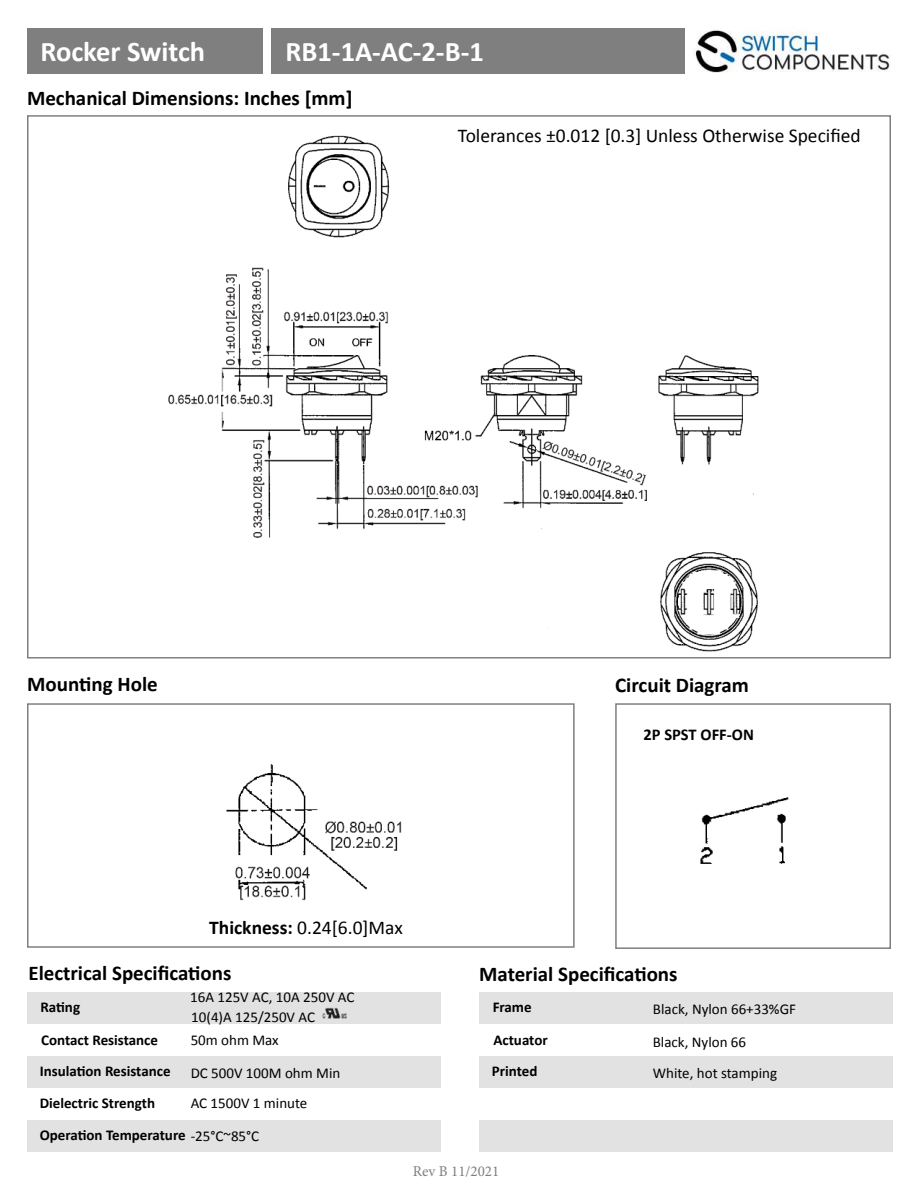
<style>
.page{position:relative;width:918px;height:1188px;background:#fff}
.page>*{position:absolute;margin:0;border:0;box-sizing:border-box;transform-origin:0 0}
.t1{font:700 28.5px "Calibri";color:#fff}
.t2{font:700 21px "Calibri";color:#000}
.t3{font:19.5px "Calibri";color:#000}
.t4{font:700 16.5px "Calibri";color:#000}
.t5{font:15px/20.1px "Calibri";color:#000}
.t6{font:700 15px/32px "Calibri";color:#000}
.t7{font:15px "Minion Pro";color:#7f7f7f}
.s1{font-weight:700}
.s2{font-weight:400}
</style>
<div class="page">
<img style="left:695px;top:30px;width:196px;height:43px">
<div style="left:27px;top:29px;width:236px;height:45px;background:#7f7f7f"></div>
<div style="left:27px;top:703px;width:548px;height:245px;border:2px solid #7f7f7f"></div>
<div style="left:615px;top:703px;width:276px;height:246px;border:2px solid #7f7f7f"></div>
<div style="left:271px;top:28px;width:414px;height:46px;background:#7f7f7f"></div>
<div style="left:27px;top:992px;width:414px;height:31px;background:#e2e2e2"></div>
<div style="left:479px;top:992px;width:414px;height:31px;background:#e2e2e2"></div>
<div style="left:27px;top:1056px;width:414px;height:32px;background:#e2e2e2"></div>
<div style="left:479px;top:1056px;width:414px;height:32px;background:#e2e2e2"></div>
<div style="left:27px;top:1120px;width:414px;height:32px;background:#e2e2e2"></div>
<div style="left:479px;top:1120px;width:414px;height:32px;background:#e2e2e2"></div>
<img style="left:322px;top:1007px;width:25px;height:12px">
<img style="left:226px;top:764px;width:176px;height:137px">
<img style="left:700px;top:797px;width:89px;height:67px">
<img style="left:168px;top:135px;width:591px;height:517px">
<h1 class="t1" style="left:40px;top:41px;width:166px">Rocker Switch</h1>
<h1 class="t1" style="left:286px;top:41px;width:200px">RB1-1A-AC-2-B-1</h1>
<h2 class="t2" style="left:27px;top:91px;width:327px">Mechanical Dimensions: Inches [mm]</h2>
<h3 class="t3" style="left:458px;top:124px;width:404px">Tolerances ±0.012 [0.3] Unless Otherwise Speci昀椀ed</h3>
<h2 class="t2" style="left:27px;top:669px;width:132px">Moun琀椀ng Hole</h2>
<h2 class="t2" style="left:615px;top:671px;width:135px">Circuit Diagram</h2>
<p class="t4" style="left:644px;top:728px;width:112px">2P SPST OFF-ON</p>
<h3 class="t3" style="left:209px;top:920px;width:195px"><span class="s1">Thickness:</span> 0.24[6.0]Max</h3>
<h2 class="t2" style="left:28px;top:958px;width:205px">Electrical Speci昀椀ca琀椀ons</h2>
<h2 class="t2" style="left:479px;top:959px;width:200px">Material Speci昀椀ca琀椀ons</h2>
<p class="t5" style="left:190px;top:986px;width:166px">16A 125V AC, 10A 250V AC<br>10(4)A 125/250V AC</p>
<p class="t6" style="left:40px;top:991px;width:41px">Ra琀椀ng</p>
<p class="t6" style="left:493px;top:992px;width:41px">Frame</p>
<p class="t6" style="left:41px;top:1025px;width:118px">Contact Resistance</p>
<p class="t6" style="left:493px;top:1025px;width:56px">Actuator</p>
<p class="t5" style="left:653px;top:1000px;width:145px">Black, Nylon 66+33%GF</p>
<p class="t5" style="left:191px;top:1032px;width:90px">50m ohm Max</p>
<p class="t5" style="left:653px;top:1033px;width:95px">Black, Nylon 66</p>
<p class="t6" style="left:40px;top:1055px;width:132px">Insula琀椀on Resistance</p>
<p class="t6" style="left:492px;top:1056px;width:47px">Printed</p>
<p class="t6" style="left:40px;top:1087px;width:221px">Dielectric Strength<br>Opera琀椀on Temperature <span class="s2">-25°C~85°C</span></p>
<p class="t5" style="left:191px;top:1064px;width:151px">DC 500V 100M ohm Min</p>
<p class="t5" style="left:653px;top:1064px;width:126px">White, hot stamping</p>
<p class="t5" style="left:191px;top:1095px;width:118px">AC 1500V 1 minute</p>
<p class="t7" style="left:413px;top:1162px;width:88px">Rev B 11/2021</p>
</div>
